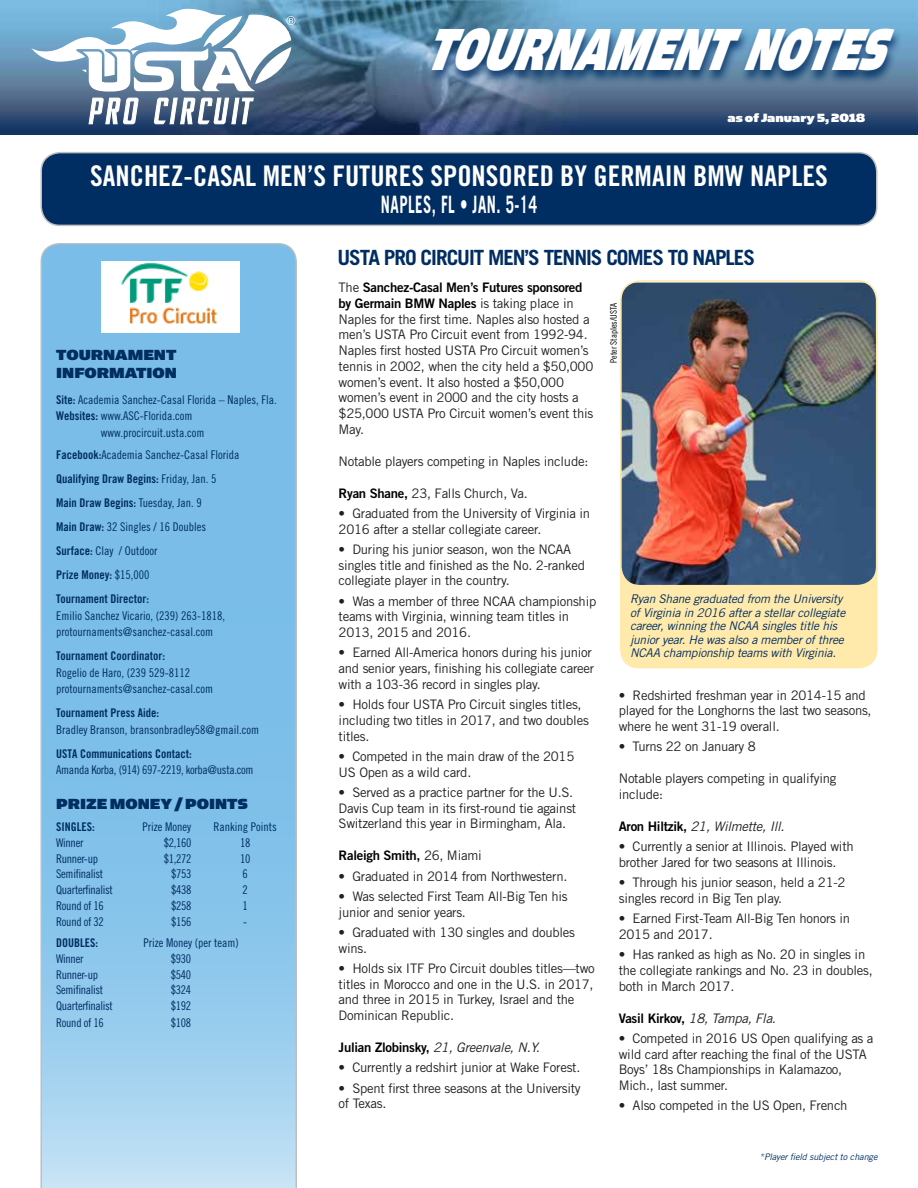
<style>
.page{position:relative;width:918px;height:1188px;background:#fff}
.page>*{position:absolute;margin:0;border:0;box-sizing:border-box;transform-origin:0 0}
.t1{font:italic 66.75px "Simian Text Gorilla";color:#fff;scale:.62 1}
.t2{font:28.5px "Trade Gothic Bold Cond Twenty";color:#fff}
.t3{font:700 24px "Trade Gothic";letter-spacing:.03em;color:#fff;scale:.62 1}
.t4{font:700 21px "Trade Gothic";letter-spacing:-.05em;color:#002d62}
.t5{font:16.5px/18px "Simian Text Gorilla";color:#002d62}
.t6{font:13.5px "Simian Text Gorilla";color:#fff}
.t7{font:13.2px/15.8px "Trade Gothic";letter-spacing:-.02em;color:#231f20}
.t8{font:13.2px/15.8px "Trade Gothic Bold Two";letter-spacing:-.02em;color:#000}
.t9{font:italic 13.2px "Trade Gothic";letter-spacing:-.02em;color:#231f20}
.t10{font:12px/16.5px "Trade Gothic Cond Eighteen";color:#002d62}
.t11{font:12px/24px "Trade Gothic Bold Cond Twenty";color:#002d62}
.t12{font:italic 12px/13.5px "Trade Gothic";letter-spacing:-.02em;color:#002d62}
.t13{font:12px "Trade Gothic Cond Eighteen";letter-spacing:-.025em;color:#002d62}
.t14{font:italic 9px "Trade Gothic";letter-spacing:-.01em;color:#002d62}
.t15{font:9px "Trade Gothic Cond Eighteen";color:#000}
.s1{font-family:"Trade Gothic Bold Cond Twenty"}
.s2{font-family:"Trade Gothic Cond Eighteen"}
.s3{font-family:"Trade Gothic";color:#231f20}
.s4{font-family:"Trade Gothic Bold Two";color:#000}
.s5{font-family:"Trade Gothic Bold Two";font-style:normal;color:#000}
</style>
<div class="page">
<img style="left:0;top:0;width:918px;height:135px">
<svg style="left:41px;top:243px;width:256px;height:945px;background:#87c4ea"></svg>
<svg style="left:31px;top:8px;width:264px;height:117px"></svg>
<div style="left:426px;top:28px;width:477px;height:58px;background:#002d62;opacity:.85"></div>
<div style="left:41px;top:153px;width:836px;height:72px;background:#002d62;border-radius:19px"></div>
<div style="left:41px;top:152px;width:837px;height:74px;border:2px solid #bcbec0;border-radius:19px"></div>
<div style="left:621px;top:300px;width:256px;height:368px;background:#ffeaac;border-radius:18px"></div>
<img style="left:621px;top:283px;width:254px;height:301px">
<div style="left:620px;top:280px;width:258px;height:307px;border:2px solid #ffeaac;border-radius:19px"></div>
<img style="left:102px;top:262px;width:138px;height:71px">
<h1 class="t1" style="left:424px;top:11px;width:783px">TOURNAMENTNOTES</h1>
<p class="t6" style="left:728px;top:110px;width:139px">as of January 5, 2018</p>
<h2 class="t2" style="left:90px;top:159px;width:739px">SANCHEZ-CASAL MEN’S FUTURES SPONSORED BY GERMAIN BMW NAPLES</h2>
<h3 class="t3" style="left:381px;top:189px;width:253px">NAPLES, FL • JAN. 5-14</h3>
<p class="t5" style="left:56px;top:346px;width:122px">TOURNAMENT<br>INFORMATION</p>
<p class="t10" style="left:56px;top:391px;width:222px"><span class="s1">Site:</span> Academia Sanchez-Casal Florida – Naples, Fla.</p>
<p class="t10" style="left:56px;top:408px;width:138px"><span class="s1">Websites:</span> www.ASC-Florida.com</p>
<p class="t10" style="left:101px;top:424px;width:105px">www.procircuit.usta.com</p>
<p class="t10" style="left:56px;top:447px;width:185px"><span class="s1">Facebook:</span>Academia Sanchez-Casal Florida</p>
<p class="t11" style="left:56px;top:467px;width:162px">Qualifying Draw Begins: <span class="s2">Friday, Jan. 5<br></span>Main Draw Begins: <span class="s2">Tuesday, Jan. 9</span></p>
<p class="t10" style="left:56px;top:515px;width:151px;line-height:24px"><span class="s1">Main Draw:</span> 32 Singles / 16 Doubles<br><span class="s1">Surface:</span> Clay / Outdoor</p>
<p class="t11" style="left:56px;top:563px;width:95px">Prize Money: <span class="s2">$15,000<br></span>Tournament Director:</p>
<p class="t10" style="left:56px;top:607px;width:171px">Emilio Sanchez Vicario, (239) 263-1818, protournaments@sanchez-casal.com</p>
<p class="t11" style="left:56px;top:644px;width:110px">Tournament Coordinator:</p>
<p class="t10" style="left:56px;top:664px;width:158px">Rogelio de Haro, (239 529-8112 protournaments@sanchez-casal.com</p>
<p class="t11" style="left:56px;top:701px;width:104px">Tournament Press Aide:</p>
<p class="t10" style="left:56px;top:721px;width:204px">Bradley Branson, bransonbradley58@gmail.com</p>
<p class="t11" style="left:56px;top:741px;width:137px">USTA Communications Contact:</p>
<p class="t13" style="left:56px;top:763px;width:199px">Amanda Korba, (914) 697-2219, korba@usta.com</p>
<p class="t5" style="left:56px;top:795px;width:193px">PRIZE MONEY / POINTS</p>
<p class="t11" style="left:56px;top:815px;width:40px">SINGLES:</p>
<p class="t10" style="left:143px;top:818px;width:50px">Prize Money</p>
<p class="t10" style="left:214px;top:818px;width:65px">Ranking Points</p>
<p class="t10" style="left:56px;top:834px;width:29px">Winner</p>
<p class="t10" style="left:164px;top:834px;width:29px">$2,160</p>
<p class="t10" style="left:240px;top:834px;width:12px">18</p>
<p class="t13" style="left:56px;top:851px;width:43px">Runner-up</p>
<p class="t10" style="left:164px;top:850px;width:29px">$1,272</p>
<p class="t10" style="left:240px;top:850px;width:12px">10</p>
<p class="t13" style="left:56px;top:867px;width:48px">Semifinalist</p>
<p class="t10" style="left:171px;top:866px;width:22px">$753</p>
<p class="t10" style="left:243px;top:866px;width:7px">6</p>
<p class="t13" style="left:56px;top:883px;width:58px">Quarterfinalist</p>
<p class="t10" style="left:171px;top:881px;width:22px">$438</p>
<p class="t10" style="left:243px;top:881px;width:7px">2</p>
<p class="t13" style="left:56px;top:898px;width:49px">Round of 16</p>
<p class="t10" style="left:171px;top:897px;width:22px">$258</p>
<p class="t10" style="left:243px;top:897px;width:7px">1</p>
<p class="t13" style="left:56px;top:914px;width:49px">Round of 32</p>
<p class="t10" style="left:171px;top:913px;width:22px">$156</p>
<p class="t10" style="left:243px;top:913px;width:5px">-</p>
<p class="t11" style="left:56px;top:931px;width:43px">DOUBLES:</p>
<p class="t10" style="left:144px;top:935px;width:97px">Prize Money (per team)</p>
<p class="t10" style="left:56px;top:950px;width:29px">Winner</p>
<p class="t10" style="left:171px;top:950px;width:22px">$930</p>
<p class="t13" style="left:56px;top:967px;width:43px">Runner-up</p>
<p class="t10" style="left:171px;top:966px;width:22px">$540</p>
<p class="t13" style="left:56px;top:983px;width:48px">Semifinalist</p>
<p class="t10" style="left:171px;top:982px;width:22px">$324</p>
<p class="t13" style="left:56px;top:999px;width:58px">Quarterfinalist</p>
<p class="t10" style="left:171px;top:998px;width:22px">$192</p>
<p class="t13" style="left:56px;top:1015px;width:49px">Round of 16</p>
<p class="t10" style="left:171px;top:1014px;width:22px">$108</p>
<h3 class="t4" style="left:338px;top:245px;width:419px">USTA PRO CIRCUIT MEN’S TENNIS COMES TO NAPLES</h3>
<p class="t8" style="left:339px;top:279px;width:245px"><span class="s3">The</span> Sanchez-Casal Men’s Futures sponsored by Germain BMW Naples <span class="s3">is taking place in</span></p>
<p class="t7" style="left:339px;top:311px;width:256px">Naples for the first time. Naples also hosted a men’s USTA Pro Circuit event from 1992-94.<br>Naples first hosted USTA Pro Circuit women’s tennis in 2002, when the city held a $50,000 women’s event. It also hosted a $50,000 women’s event in 2000 and the city hosts a $25,000 USTA Pro Circuit women’s event this May.</p>
<p class="t7" style="left:339px;top:453px;width:251px">Notable players competing in Naples include:</p>
<p class="t7" style="left:339px;top:485px;width:191px"><span class="s4">Ryan Shane,</span> 23, Falls Church, Va.</p>
<p class="t7" style="left:339px;top:505px;width:253px">• Graduated from the University of Virginia in<br>2016 after a stellar collegiate career.</p>
<p class="t7" style="left:339px;top:541px;width:248px">• During his junior season, won the NCAA singles title and finished as the No. 2-ranked collegiate player in the country.</p>
<p class="t7" style="left:339px;top:593px;width:259px">• Was a member of three NCAA championship teams with Virginia, winning team titles in<br>2013, 2015 and 2016.</p>
<p class="t7" style="left:339px;top:645px;width:257px">• Earned All-America honors during his junior and senior years, finishing his collegiate career with a 103-36 record in singles play.</p>
<p class="t7" style="left:339px;top:696px;width:252px">• Holds four USTA Pro Circuit singles titles, including two titles in 2017, and two doubles titles.</p>
<p class="t7" style="left:339px;top:748px;width:237px">• Competed in the main draw of the 2015<br>US Open as a wild card.</p>
<p class="t7" style="left:339px;top:784px;width:239px">• Served as a practice partner for the U.S.<br>Davis Cup team in its first-round tie against<br>Switzerland this year in Birmingham, Ala.</p>
<p class="t8" style="left:339px;top:848px;width:145px">Raleigh Smith, <span class="s3">26, Miami</span></p>
<p class="t7" style="left:339px;top:868px;width:230px">• Graduated in 2014 from Northwestern.</p>
<p class="t7" style="left:339px;top:888px;width:231px">• Was selected First Team All-Big Ten his junior and senior years.</p>
<p class="t7" style="left:339px;top:924px;width:238px">• Graduated with 130 singles and doubles wins.</p>
<p class="t7" style="left:339px;top:960px;width:258px">• Holds six ITF Pro Circuit doubles titles—two titles in Morocco and one in the U.S. in 2017, and three in 2015 in Turkey, Israel and the Dominican Republic.</p>
<p class="t9" style="left:339px;top:1039px;width:203px"><span class="s5">Julian Zlobinsky,</span> 21, Greenvale, N.Y.</p>
<p class="t7" style="left:339px;top:1060px;width:243px">• Currently a redshirt junior at Wake Forest.</p>
<p class="t7" style="left:339px;top:1080px;width:244px">• Spent first three seasons at the University of Texas.</p>
<p class="t15" style="left:608px;top:363px;width:61px;rotate:-90deg">Peter Staples/USTA</p>
<p class="t12" style="left:630px;top:592px;width:217px">Ryan Shane graduated from the University of Virginia in 2016 after a stellar collegiate career, winning the NCAA singles title his junior year. He was also a member of three NCAA championship teams with Virginia.</p>
<p class="t7" style="left:619px;top:687px;width:254px">• Redshirted freshman year in 2014-15 and played for the Longhorns the last two seasons, where he went 31-19 overall.</p>
<p class="t7" style="left:619px;top:739px;width:139px">• Turns 22 on January 8</p>
<p class="t7" style="left:619px;top:771px;width:219px">Notable players competing in qualifying include:</p>
<p class="t9" style="left:619px;top:818px;width:167px"><span class="s5">Aron Hiltzik,</span> 21, Wilmette, Ill.</p>
<p class="t7" style="left:619px;top:839px;width:236px">• Currently a senior at Illinois. Played with brother Jared for two seasons at Illinois.</p>
<p class="t7" style="left:619px;top:875px;width:228px">• Through his junior season, held a 21-2 singles record in Big Ten play.</p>
<p class="t7" style="left:619px;top:911px;width:233px">• Earned First-Team All-Big Ten honors in<br>2015 and 2017.</p>
<p class="t7" style="left:619px;top:947px;width:255px">• Has ranked as high as No. 20 in singles in the collegiate rankings and No. 23 in doubles, both in March 2017.</p>
<p class="t9" style="left:619px;top:1010px;width:159px"><span class="s5">Vasil Kirkov,</span> 18, Tampa, Fla.</p>
<p class="t7" style="left:619px;top:1030px;width:256px">• Competed in 2016 US Open qualifying as a wild card after reaching the final of the USTA Boys’ 18s Championships in Kalamazoo, Mich., last summer.</p>
<p class="t7" style="left:619px;top:1098px;width:230px">• Also competed in the US Open, French</p>
<p class="t14" style="left:760px;top:1151px;width:119px">*Player field subject to change</p>
</div>
